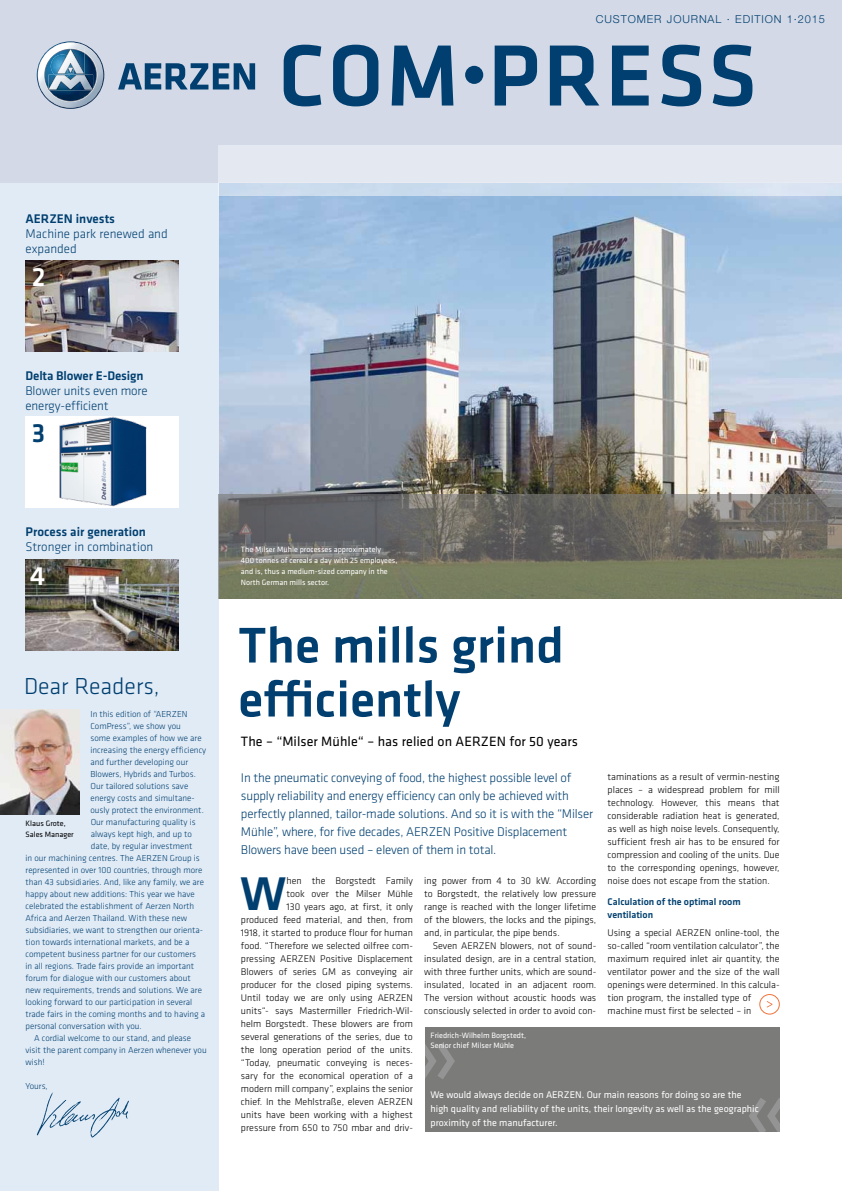
<style>
.page{position:relative;width:842px;height:1191px;background:#fff}
.page>*{position:absolute;margin:0;border:0;box-sizing:border-box;transform-origin:0 0}
.t1{font:500 90px "Klavika";letter-spacing:.035em;color:#003f6f}
.t2{font:500 52px/54px "Klavika";color:#003f6f}
.t3{font:500 49px "Klavika";color:#003f6f}
.t4{font:500 27.3px "Klavika";color:#fff}
.t5{font:500 27.3px "Klavika";color:#003f6f}
.t6{font:300 24px "Klavika";color:#003f6f}
.t7{font:14px "Klavika";letter-spacing:.005em;color:#000}
.t8{font:300 13px/18px "Klavika";letter-spacing:-.015em;color:#003f6f}
.t9{font:500 13px "Klavika";color:#003f6f}
.t10{font:300 11px "Helvetica Neue";letter-spacing:.08em;color:#003f6f}
.t11{font:300 10px/13px "Klavika";color:#000;text-align:justify}
.t12{font:10px/14px "Klavika";color:#fff}
.t13{font:500 10px/13px "Klavika";color:#003f6f}
.t14{font:300 9px "Klavika";color:#003f6f}
.t15{font:8px/11px "Klavika";color:#fff}
.t16{font:8px/11px "Klavika";color:#000}
.s1{font-size:70px}
</style>
<div class="page">
<img style="left:218px;top:195px;width:624px;height:299px">
<div style="left:0;top:182px;width:218px;height:1009px;background:#e1ebf6"></div>
<div style="left:0;top:0;width:842px;height:182px;background:#d3d9e7"></div>
<div style="left:759px;top:994px;width:21px;height:20px;border:1px solid #ee733a;border-radius:50%"></div>
<svg style="left:767px;top:1001px;width:5px;height:6px"></svg>
<img style="left:37px;top:66px;width:67px;height:43px">
<svg style="left:38px;top:42px;width:65px;height:66px"></svg>
<img style="left:57px;top:56px;width:17px;height:17px">
<svg style="left:118px;top:63px;width:137px;height:26px"></svg>
<img style="left:0;top:709px;width:79px;height:105px">
<img style="left:26px;top:559px;width:153px;height:91px">
<img style="left:26px;top:260px;width:153px;height:91px">
<div style="left:26px;top:416px;width:153px;height:91px;background:#fff"></div>
<img style="left:59px;top:416px;width:88px;height:91px">
<svg style="left:218px;top:494px;width:624px;height:104px;background:#707164"></svg>
<svg style="left:218px;top:182px;width:624px;height:13px;background:#ceddee"></svg>
<div style="left:425px;top:1027px;width:355px;height:104px;background:#7b7b7a"></div>
<svg style="left:425px;top:1043px;width:30px;height:36px"></svg>
<svg style="left:749px;top:1098px;width:31px;height:34px"></svg>
<img style="left:36px;top:1092px;width:93px;height:46px">
<div style="left:218px;top:145px;width:624px;height:37px;background:#e4e8f0"></div>
<p class="t10" style="left:596px;top:12px;width:231px">CUSTOMER JOURNAL · EDITION 1·2015</p>
<h1 class="t1" style="left:278px;top:15px;width:480px">COM<span class="s1">•</span>PRESS</h1>
<h3 class="t9" style="left:26px;top:210px;width:91px">AERZEN invests</h3>
<h3 class="t8" style="left:26px;top:226px;width:144px;line-height:15px">Machine park renewed and expanded</h3>
<h3 class="t4" style="left:32px;top:258px;width:15px">2</h3>
<h3 class="t9" style="left:26px;top:366px;width:119px">Delta Blower E-Design</h3>
<h3 class="t8" style="left:26px;top:382px;width:124px;line-height:15px">Blower units even more energy-efficient</h3>
<h3 class="t5" style="left:32px;top:414px;width:15px">3</h3>
<h3 class="t9" style="left:26px;top:523px;width:122px">Process air generation</h3>
<h3 class="t8" style="left:26px;top:538px;width:129px">Stronger in combination</h3>
<h3 class="t4" style="left:30px;top:557px;width:17px">4</h3>
<h3 class="t6" style="left:24px;top:671px;width:137px">Dear Readers,</h3>
<p class="t14" style="left:90px;top:708px;width:99px">In this edition of “AERZEN</p>
<p class="t14" style="left:90px;top:720px;width:92px">ComPress”, we show you</p>
<p class="t14" style="left:90px;top:732px;width:113px">some examples of how we are</p>
<p class="t14" style="left:90px;top:744px;width:117px">increasing the energy efficiency</p>
<p class="t14" style="left:90px;top:756px;width:99px">and further developing our</p>
<p class="t14" style="left:90px;top:768px;width:107px">Blowers, Hybrids and Turbos.</p>
<p class="t14" style="left:90px;top:780px;width:99px">Our tailored solutions save</p>
<p class="t14" style="left:90px;top:792px;width:106px">energy costs and simultane-</p>
<p class="t14" style="left:90px;top:804px;width:115px">ously protect the environment.</p>
<p class="t14" style="left:91px;top:816px;width:106px">Our manufacturing quality is</p>
<p class="t14" style="left:91px;top:828px;width:103px">always kept high, and up to</p>
<p class="t14" style="left:91px;top:840px;width:103px">date, by regular investment</p>
<p class="t14" style="left:26px;top:852px;width:176px">in our machining centres. The AERZEN Group is</p>
<p class="t14" style="left:26px;top:864px;width:178px">represented in over 100 countries, through more</p>
<p class="t14" style="left:26px;top:876px;width:180px">than 43 subsidiaries. And, like any family, we are</p>
<p class="t14" style="left:26px;top:888px;width:171px">happy about new additions: This year we have</p>
<p class="t14" style="left:26px;top:900px;width:170px">celebrated the establishment of Aerzen North</p>
<p class="t14" style="left:26px;top:912px;width:163px">Africa and Aerzen Thailand. With these new</p>
<p class="t14" style="left:26px;top:924px;width:179px">subsidiaries, we want to strengthen our orienta-</p>
<p class="t14" style="left:26px;top:936px;width:165px">tion towards international markets, and be a</p>
<p class="t14" style="left:26px;top:948px;width:172px">competent business partner for our customers</p>
<p class="t14" style="left:26px;top:960px;width:170px">in all regions. Trade fairs provide an important</p>
<p class="t14" style="left:26px;top:972px;width:167px">forum for dialogue with our customers about</p>
<p class="t14" style="left:26px;top:984px;width:178px">new requirements, trends and solutions. We are</p>
<p class="t14" style="left:26px;top:996px;width:168px">looking forward to our participation in several</p>
<p class="t14" style="left:26px;top:1008px;width:181px">trade fairs in the coming months and to having a</p>
<p class="t14" style="left:26px;top:1020px;width:118px">personal conversation with you.</p>
<p class="t14" style="left:34px;top:1032px;width:159px">A cordial welcome to our stand, and please</p>
<p class="t14" style="left:26px;top:1044px;width:183px">visit the parent company in Aerzen whenever you</p>
<p class="t14" style="left:26px;top:1056px;width:21px">wish!</p>
<p class="t14" style="left:26px;top:1080px;width:24px">Yours,</p>
<p class="t16" style="left:26px;top:817px;width:50px">Klaus Grote,<br>Sales Manager</p>
<p class="t15" style="left:241px;top:543px;width:158px">The Milser Mühle processes approximately<br>400 tonnes of cereals a day with 25 employees, and is, thus a medium-sized company in the North German mills sector.</p>
<h2 class="t2" style="left:238px;top:617px;width:327px">The mills grind efficiently</h2>
<h3 class="t7" style="left:241px;top:731px;width:339px">The – “Milser Mühle“ – has relied on AERZEN for 50 years</h3>
<p class="t8" style="left:241px;top:768px;width:354px">In the pneumatic conveying of food, the highest possible level of supply reliability and energy efficiency can only be achieved with perfectly planned, tailor-made solutions. And so it is with the “Milser Mühle”, where, for five decades, AERZEN Positive Displacement Blowers have been used – eleven of them in total.</p>
<p class="t11" style="left:608px;top:770px;width:173px">taminations as a result of vermin-nesting places – a widespread problem for mill technology. However, this means that considerable radiation heat is generated, as well as high noise levels. Consequently, sufficient fresh air has to be ensured for compression and cooling of the units. Due to the corresponding openings, however, noise does not escape from the station.</p>
<p class="t13" style="left:608px;top:895px;width:135px">Calculation of the optimal room ventilation</p>
<p class="t11" style="left:608px;top:926px;width:173px;text-align:left">Using a special AERZEN online-tool, the so-called “room ventilation calculator”, the maximum required inlet air quantity, the ventilator power and the size of the wall openings were determined. In this calcula&shy;tion program, the installed type of machine must first be selected – in</p>
<p class="t11" style="left:241px;top:874px;width:173px;text-align:right">hen the Borgstedt Family<br>took over the Milser Mühle<br>130 years ago, at first, it only<br>produced feed material, and then, from 1918, it started to produce flour for human food. “Therefore we selected oilfree com&shy;pressing AERZEN Positive Displacement Blowers of series GM as conveying air producer for the closed piping systems.<br>Until today we are only using AERZEN units“- says Mastermiller Friedrich-Wil&shy;helm Borgstedt. These blowers are from several generations of the series, due to the long operation period of the units. “Today, pneumatic conveying is neces&shy;sary for the economical operation of a modern mill company”, explains the senior chief. In the Mehlstraße, eleven AERZEN units have been working with a highest pressure from 650 to 750 mbar and driv-</p>
<p class="t11" style="left:424px;top:874px;width:173px">ing power from 4 to 30 kW. According to Borgstedt, the relatively low pressure range is reached with the longer lifetime of the blowers, the locks and the pipings, and, in particular, the pipe bends.</p>
<h3 class="t3" style="left:240px;top:861px;width:48px">W</h3>
<p class="t11" style="left:424px;top:939px;width:173px;text-indent:8px">Seven AERZEN blowers, not of sound&shy;insulated design, are in a central station, with three further units, which are sound&shy;insulated, located in an adjacent room.<br>The version without acoustic hoods was consciously selected in order to avoid con-</p>
<p class="t15" style="left:431px;top:1030px;width:97px;line-height:10px">Friedrich-Wilhelm Borgstedt,<br>Senior chief Milser Mühle</p>
<p class="t12" style="left:431px;top:1087px;width:330px">We would always decide on AERZEN. Our main reasons for doing so are the high quality and reliability of the units, their longevity as well as the geographic proximity of the manufacturer.</p>
</div>
